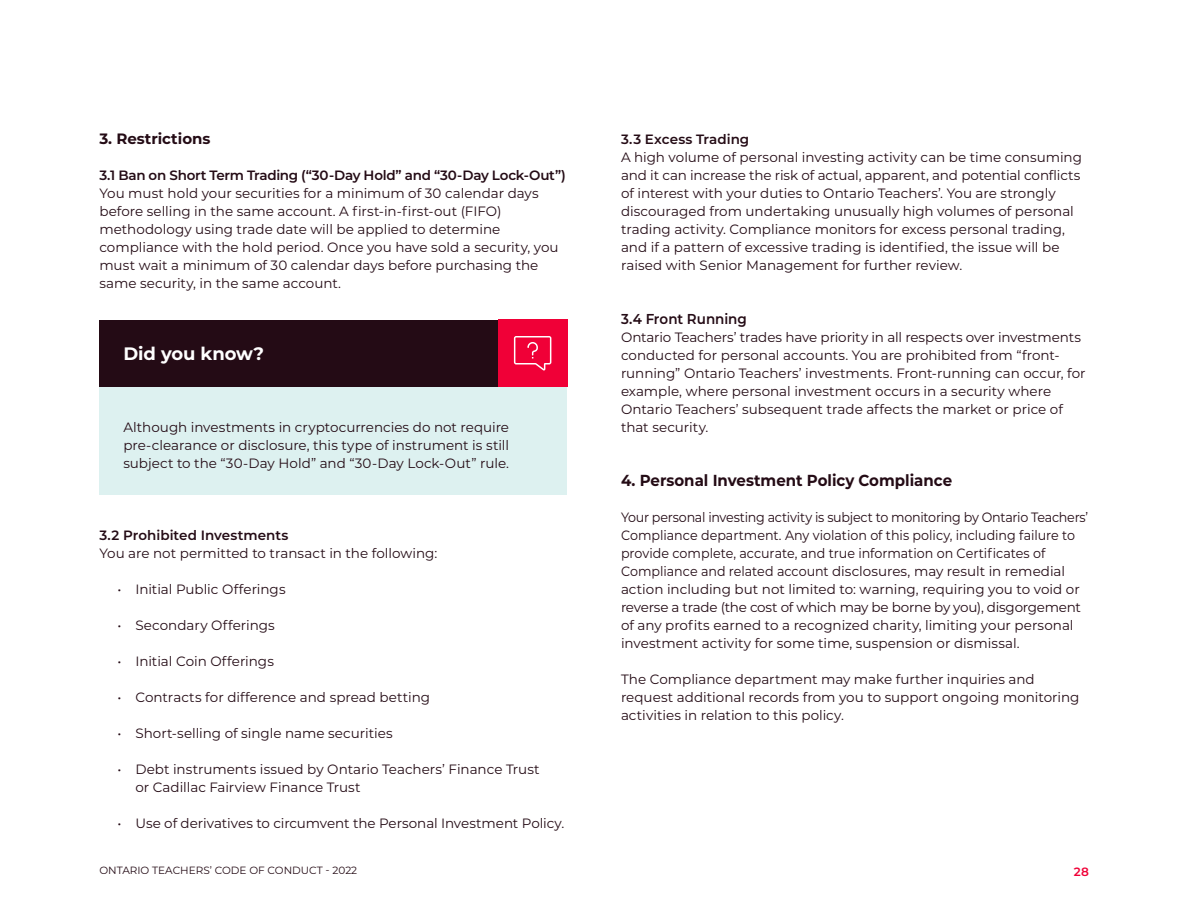
<style>
.page{position:relative;width:1188px;height:918px;background:#fff}
.page>*{position:absolute;margin:0;border:0;box-sizing:border-box;transform-origin:0 0}
.Tint_Callout_Headlin{font:700 18px "Montserrat";letter-spacing:-.005em;color:#fff}
.Body{font:700 15.9px "Montserrat";color:#240b15;scale:.94 1}
.t1{font:700 15px "Montserrat";color:#240b15}
.t2{font:600 14.4px "Montserrat";letter-spacing:-.005em;color:#240b15;scale:.94 1}
.Body-2{font:13.5px/18px "Montserrat";color:#240b15}
.Body-3{font:13.5px/18px "Montserrat";color:#240b15;scale:.94 1}
.Tint_Callout_body{font:13.5px/18px "Montserrat";color:#240b15;text-align:justify}
.t3{font:600 13.5px "Montserrat";letter-spacing:-.01em;color:#240b15}
.t4{font:600 12px "Montserrat";color:#f00037}
.t5{font:10.5px "Montserrat";color:#240b15}
</style>
<div class="page">
<div style="left:99px;top:320px;width:468px;height:67px;background:#240b15"></div>
<div style="left:99px;top:387px;width:468px;height:108px;background:#ddf1f0"></div>
<div style="left:498px;top:320px;width:69px;height:67px;background:#f00037"></div>
<svg style="left:514px;top:336px;width:37px;height:34px"></svg>
<h3 class="t1" style="left:99px;top:128px;width:113px">3. Restrictions</h3>
<h4 class="t3" style="left:99px;top:166px;width:468px">3.1 Ban on Short Term Trading (“30-Day Hold” and “30-Day Lock-Out”)</h4>
<p class="Body-2" style="left:99px;top:184px;width:461px">You must hold your securities for a minimum of 30 calendar days before selling in the same account. A first-in-first-out (FIFO) methodology using trade date will be applied to determine compliance with the hold period. Once you have sold a security, you must wait a minimum of 30 calendar days before purchasing the same security, in the same account.</p>
<p class="Tint_Callout_Headlin" style="left:123px;top:341px;width:142px">Did you know?</p>
<p class="Tint_Callout_body" style="left:123px;top:418px;width:387px">Although investments in cryptocurrencies do not require pre-clearance or disclosure, this type of instrument is still subject to the “30-Day Hold” and “30-Day Lock-Out” rule.</p>
<h4 class="t3" style="left:99px;top:526px;width:191px">3.2 Prohibited Investments</h4>
<p class="Body-2" style="left:99px;top:544px;width:339px">You are not permitted to transact in the following:</p>
<p class="Body-2" style="left:117px;top:580px;width:170px">• Initial Public Offerings</p>
<p class="Body-2" style="left:117px;top:616px;width:159px">• Secondary Offerings</p>
<p class="Body-2" style="left:117px;top:652px;width:158px">• Initial Coin Offerings</p>
<p class="Body-2" style="left:117px;top:688px;width:314px">• Contracts for difference and spread betting</p>
<p class="Body-2" style="left:117px;top:724px;width:277px">• Short-selling of single name securities</p>
<p class="Body-2" style="left:135px;top:760px;width:406px;text-indent:-18px">• Debt instruments issued by Ontario Teachers’ Finance Trust or Cadillac Fairview Finance Trust</p>
<p class="Body-2" style="left:117px;top:814px;width:448px">• Use of derivatives to circumvent the Personal Investment Policy.</p>
<h4 class="t3" style="left:621px;top:130px;width:130px">3.3 Excess Trading</h4>
<p class="Body-2" style="left:621px;top:148px;width:462px">A high volume of personal investing activity can be time consuming and it can increase the risk of actual, apparent, and potential conflicts of interest with your duties to Ontario Teachers’. You are strongly discouraged from undertaking unusually high volumes of personal trading activity. Compliance monitors for excess personal trading, and if a pattern of excessive trading is identified, the issue will be raised with Senior Management for further review.</p>
<h4 class="t2" style="left:621px;top:309px;width:135px">3.4 Front Running</h4>
<p class="Body-2" style="left:621px;top:328px;width:466px">Ontario Teachers’ trades have priority in all respects over investments conducted for personal accounts. You are prohibited from “front&shy;running” Ontario Teachers’ investments. Front-running can occur, for example, where personal investment occurs in a security where Ontario Teachers’ subsequent trade affects the market or price of that security.</p>
<p class="Body" style="left:621px;top:469px;width:354px">4. Personal Investment Policy Compliance</p>
<p class="Body-3" style="left:621px;top:508px;width:499px">Your personal investing activity is subject to monitoring by Ontario Teachers’ Compliance department. Any violation of this policy, including failure to provide complete, accurate, and true information on Certificates of Compliance and related account disclosures, may result in remedial action including but not limited to: warning, requiring you to void or reverse a trade (the cost of which may be borne by you), disgorgement of any profits earned to a recognized charity, limiting your personal investment activity for some time, suspension or dismissal.</p>
<p class="Body-2" style="left:621px;top:670px;width:460px">The Compliance department may make further inquiries and request additional records from you to support ongoing monitoring activities in relation to this policy.</p>
<p class="t5" style="left:99px;top:863px;width:259px">ONTARIO TEACHERS’ CODE OF CONDUCT - 2022</p>
<p class="t4" style="left:1074px;top:863px;width:17px">28</p>
</div>
